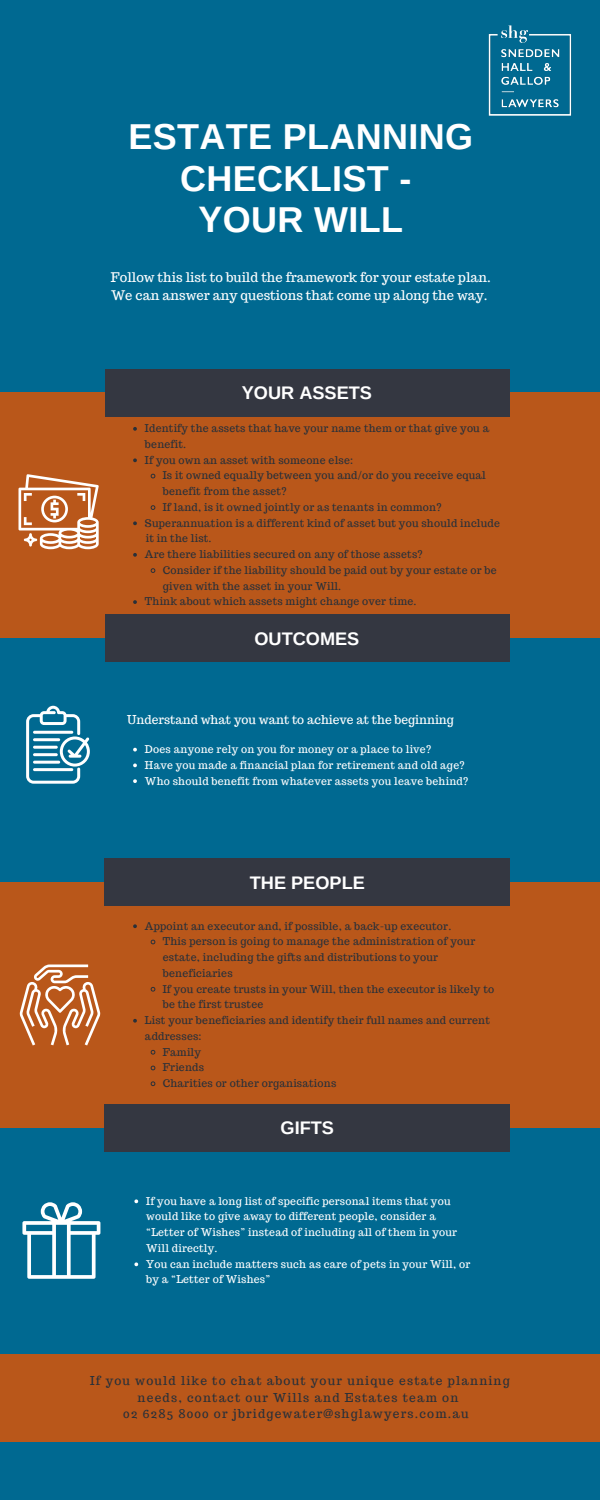
<style>
.page{position:relative;width:600px;height:1500px;background:#006991}
.page>*{position:absolute;margin:0;border:0;box-sizing:border-box;transform-origin:0 0}
.t1{font:700 36px/41.2px "Arimo";letter-spacing:.01em;color:#fff;text-align:center}
.t2{font:700 18.2px "Arimo";color:#fff}
.t3{font:13px/18px "Trocchi";color:#fff}
.t4{font:12px/16.5px "Trocchi";letter-spacing:.1em;color:#293039;text-align:center}
.t5{font:12px "Trocchi";color:#fff}
.t6{font:10.5px/15.8px "Trocchi";letter-spacing:.02em;color:#293039}
.t7{font:10.5px/15.8px "Trocchi";letter-spacing:.02em;color:#fff}
</style>
<div class="page">
<div style="left:0;top:393px;width:600px;height:245px;background:#b9571a"></div>
<div style="left:105px;top:369px;width:405px;height:47px;background:#343741"></div>
<div style="left:105px;top:615px;width:405px;height:47px;background:#343741"></div>
<div style="left:0;top:882px;width:600px;height:246px;background:#b9571a"></div>
<div style="left:105px;top:859px;width:405px;height:47px;background:#343741"></div>
<div style="left:105px;top:1104px;width:405px;height:47px;background:#343741"></div>
<div style="left:0;top:1354px;width:600px;height:88px;background:#b9571a"></div>
<svg style="left:19px;top:474px;width:80px;height:75px"></svg>
<svg style="left:26px;top:706px;width:64px;height:78px"></svg>
<svg style="left:20px;top:965px;width:80px;height:81px"></svg>
<svg style="left:22px;top:1202px;width:78px;height:77px"></svg>
<img style="left:488px;top:25px;width:84px;height:91px">
<svg style="left:133px;top:427px;width:4px;height:4px"></svg>
<svg style="left:133px;top:458px;width:4px;height:4px"></svg>
<svg style="left:150px;top:473px;width:6px;height:6px"></svg>
<svg style="left:150px;top:505px;width:6px;height:5px"></svg>
<svg style="left:133px;top:521px;width:4px;height:4px"></svg>
<svg style="left:133px;top:553px;width:4px;height:4px"></svg>
<svg style="left:150px;top:568px;width:6px;height:5px"></svg>
<svg style="left:133px;top:600px;width:4px;height:4px"></svg>
<svg style="left:133px;top:748px;width:4px;height:4px"></svg>
<svg style="left:133px;top:764px;width:4px;height:3px"></svg>
<svg style="left:133px;top:779px;width:4px;height:4px"></svg>
<svg style="left:133px;top:924px;width:4px;height:4px"></svg>
<svg style="left:150px;top:939px;width:6px;height:6px"></svg>
<svg style="left:150px;top:986px;width:6px;height:6px"></svg>
<svg style="left:133px;top:1019px;width:4px;height:4px"></svg>
<svg style="left:150px;top:1049px;width:6px;height:6px"></svg>
<svg style="left:150px;top:1065px;width:6px;height:6px"></svg>
<svg style="left:150px;top:1081px;width:6px;height:5px"></svg>
<svg style="left:134px;top:1199px;width:4px;height:4px"></svg>
<svg style="left:134px;top:1262px;width:4px;height:4px"></svg>
<p class="t1" style="left:129px;top:116px;width:346px">ESTATE PLANNING<br>CHECKLIST -</p>
<p class="t1" style="left:199px;top:199px;width:206px">YOUR WILL</p>
<p class="t3" style="left:111px;top:268px;width:382px">Follow this list to build the framework for your estate plan.<br>We can answer any questions that come up along the way.</p>
<p class="t2" style="left:242px;top:383px;width:132px">YOUR ASSETS</p>
<p class="t6" style="left:145px;top:420px;width:346px">Identify the assets that have your name them or that give you a benefit.</p>
<p class="t6" style="left:145px;top:452px;width:210px">If you own an asset with someone else:</p>
<p class="t6" style="left:163px;top:468px;width:325px">Is it owned equally between you and/or do you receive equal benefit from the asset?</p>
<p class="t6" style="left:163px;top:499px;width:280px">If land, is it owned jointly or as tenants in common?</p>
<p class="t6" style="left:145px;top:515px;width:357px">Superannuation is a different kind of asset but you should include</p>
<p class="t6" style="left:145px;top:546px;width:279px">Are there liabilities secured on any of those assets?</p>
<p class="t6" style="left:163px;top:562px;width:335px">Consider if the liability should be paid out by your estate or be given with the asset in your Will.</p>
<p class="t6" style="left:145px;top:594px;width:273px">Think about which assets might change over time.</p>
<p class="t6" style="left:146px;top:531px;width:67px">it in the list.</p>
<p class="t2" style="left:254px;top:628px;width:107px">OUTCOMES</p>
<p class="t5" style="left:127px;top:711px;width:328px">Understand what you want to achieve at the beginning</p>
<p class="t7" style="left:145px;top:741px;width:288px">Does anyone rely on you for money or a place to live?</p>
<p class="t7" style="left:145px;top:757px;width:321px">Have you made a financial plan for retirement and old age?</p>
<p class="t7" style="left:145px;top:773px;width:325px">Who should benefit from whatever assets you leave behind?</p>
<p class="t2" style="left:250px;top:872px;width:117px">THE PEOPLE</p>
<p class="t6" style="left:145px;top:918px;width:308px">Appoint an executor and, if possible, a back-up executor.</p>
<p class="t6" style="left:163px;top:934px;width:314px">This person is going to manage the administration of your estate, including the gifts and distributions to your beneficiaries</p>
<p class="t6" style="left:163px;top:981px;width:333px">If you create trusts in your Will, then the executor is likely to be the first trustee</p>
<p class="t6" style="left:145px;top:1012px;width:346px">List your beneficiaries and identify their full names and current addresses:</p>
<p class="t6" style="left:163px;top:1044px;width:40px">Family</p>
<p class="t6" style="left:163px;top:1060px;width:43px">Friends</p>
<p class="t6" style="left:163px;top:1075px;width:175px">Charities or other organisations</p>
<p class="t2" style="left:281px;top:1118px;width:55px">GIFTS</p>
<p class="t7" style="left:146px;top:1193px;width:312px">If you have a long list of specific personal items that you would like to give away to different people, consider a “Letter of Wishes” instead of including all of them in your Will directly.</p>
<p class="t7" style="left:146px;top:1256px;width:326px">You can include matters such as care of pets in your Will, or by a “Letter of Wishes”</p>
<p class="t4" style="left:90px;top:1373px;width:421px">If you would like to chat about your unique estate planning needs, contact our Wills and Estates team on</p>
<p class="t4" style="left:123px;top:1406px;width:347px">02 6285 8000 or jbridgewater@shglawyers.com.au</p>
</div>
